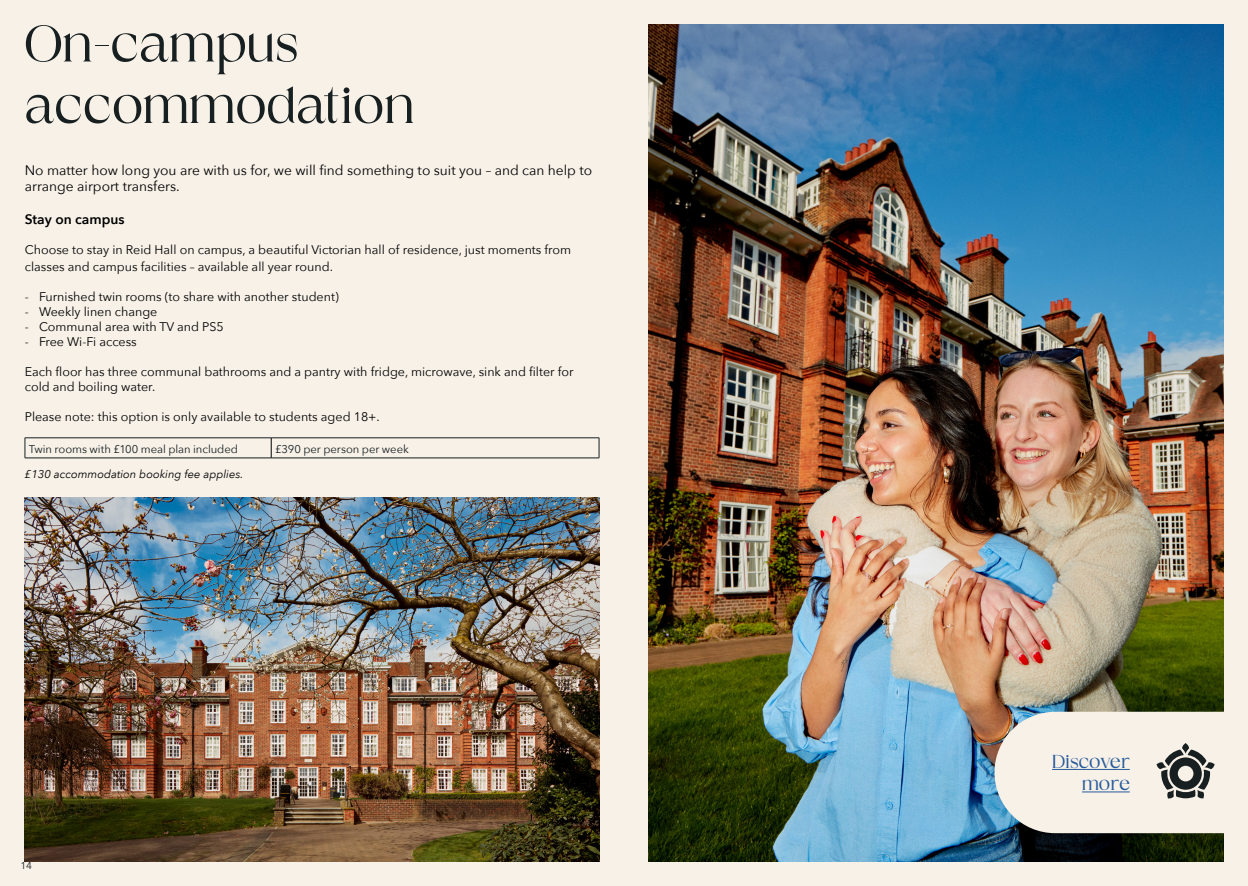
<style>
.page{position:relative;width:1248px;height:886px;background:#fff}
.page>*{position:absolute;margin:0;border:0;box-sizing:border-box;transform-origin:0 0}
.t1{font:51.25px/61.5px "Magnole";color:#171f20}
.t2{font:18.75px/22.5px "Magnole";color:#275b9b;text-align:right}
.t3{font:13.75px/16.5px "Avenir Next";color:#000}
.t4{font:600 13.75px "Avenir Next";color:#000}
.t5{font:12.5px/16.5px "Avenir Next";color:#000}
.t6{font:11.25px "Avenir Next";letter-spacing:-.005em;color:#171f20}
.t7{font:italic 11.25px "Avenir Next";color:#000}
.t8{font:10px "Avenir Next";color:#171f20}
</style>
<div class="page">
<div style="left:0;top:0;width:1247px;height:886px;background:#f7f1e8"></div>
<img style="left:648px;top:25px;width:574px;height:836px">
<img style="left:25px;top:498px;width:574px;height:363px">
<hr style="left:25px;top:438px;width:246px;height:1px;background:#171f20">
<hr style="left:271px;top:438px;width:328px;height:1px;background:#171f20">
<hr style="left:25px;top:458px;width:246px;height:1px;background:#171f20">
<hr style="left:271px;top:458px;width:328px;height:1px;background:#171f20">
<svg style="left:25px;top:438px;width:1px;height:20px"></svg>
<svg style="left:271px;top:438px;width:1px;height:20px"></svg>
<svg style="left:598px;top:438px;width:1px;height:20px"></svg>
<svg style="left:994px;top:712px;width:228px;height:121px"></svg>
<hr style="left:1051px;top:769px;width:78px;height:1px;background:#275b9b">
<hr style="left:1081px;top:791px;width:48px;height:1px;background:#275b9b">
<h1 class="t1" style="left:25px;top:15px;width:391px">On-campus accommodation</h1>
<p class="t3" style="left:25px;top:161px;width:569px">No matter how long you are with us for, we will find something to suit you – and can help to arrange airport transfers.</p>
<p class="t4" style="left:25px;top:208px;width:101px">Stay on campus</p>
<p class="t5" style="left:25px;top:241px;width:548px">Choose to stay in Reid Hall on campus, a beautiful Victorian hall of residence, just moments from classes and campus facilities – available all year round.</p>
<p class="t5" style="left:25px;top:288px;width:315px">- Furnished twin rooms (to share with another student)</p>
<p class="t5" style="left:25px;top:303px;width:134px">- Weekly linen change</p>
<p class="t5" style="left:25px;top:318px;width:200px">- Communal area with TV and PS5</p>
<p class="t5" style="left:25px;top:333px;width:113px">- Free Wi-Fi access</p>
<p class="t5" style="left:25px;top:363px;width:550px;line-height:15px">Each floor has three communal bathrooms and a pantry with fridge, microwave, sink and filter for cold and boiling water.</p>
<p class="t5" style="left:25px;top:408px;width:356px">Please note: this option is only available to students aged 18+.</p>
<p class="t6" style="left:29px;top:440px;width:210px">Twin rooms with £100 meal plan included</p>
<p class="t6" style="left:275px;top:440px;width:135px">£390 per person per week</p>
<p class="t7" style="left:25px;top:464px;width:220px">£130 accommodation booking fee applies.</p>
<p class="t8" style="left:20px;top:857px;width:13px">14</p>
<h2 class="t2" style="left:1051px;top:750px;width:79px">Discover more</h2>
</div>
